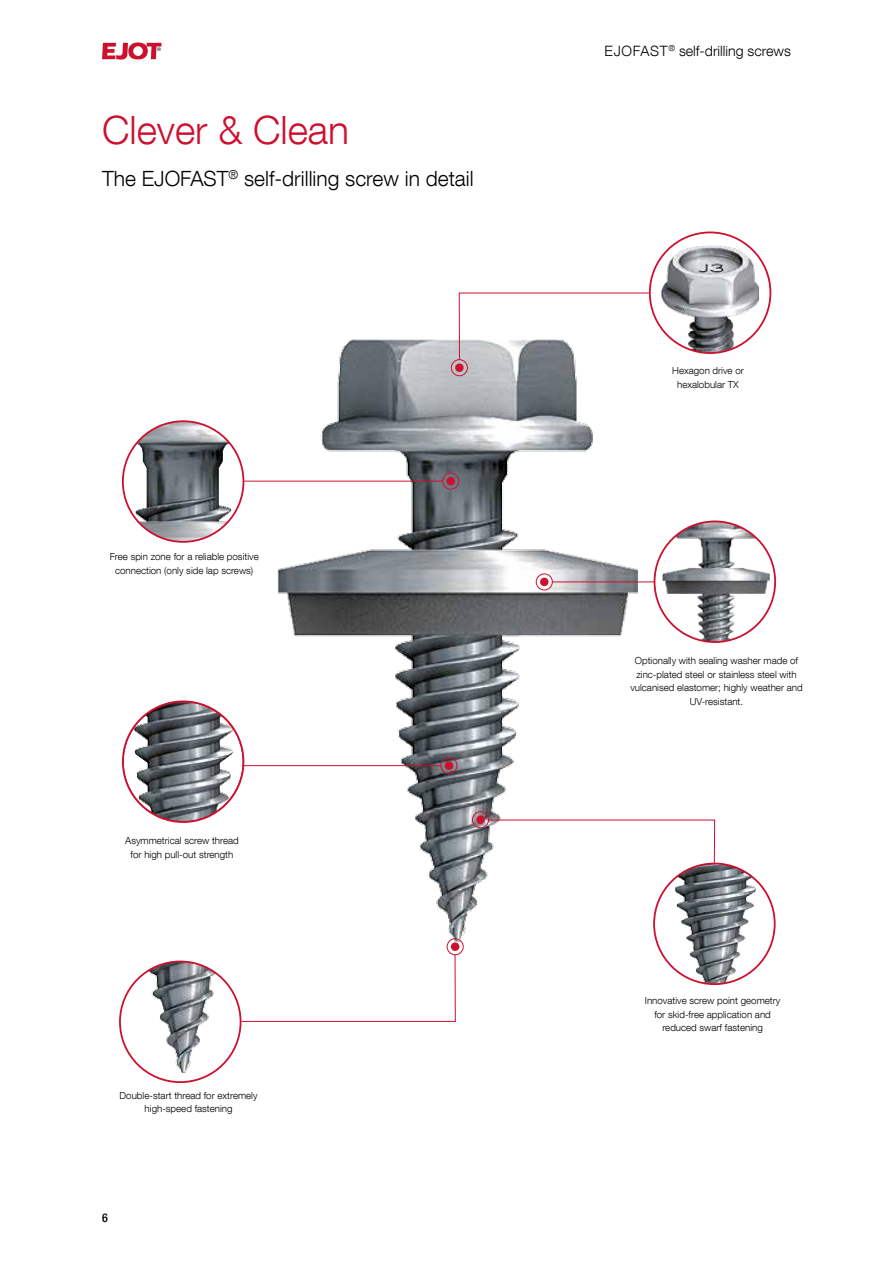
<style>
.page{position:relative;width:893px;height:1263px;background:#fff}
.page>*{position:absolute;margin:0;border:0;box-sizing:border-box;transform-origin:0 0}
.t1{font:300 39px "Helvetica Neue LT Com";color:#cd102e}
.t2{font:300 21px "Helvetica Neue LT Com";color:#000}
.t3{font:300 14.25px "Helvetica Neue LT Com";color:#000}
.t4{font:500 condensed 12px "Helvetica Neue LT Com";color:#000}
.t5{font:300 9.75px/13.5px "Helvetica Neue LT Com";color:#000;text-align:center}
</style>
<div class="page">
<svg style="left:102px;top:42px;width:60px;height:18px"></svg>
<img style="left:277px;top:340px;width:361px;height:602px">
<hr style="left:244px;top:481px;width:198px;height:1px;background:#cd102e">
<div style="left:442px;top:473px;width:17px;height:17px;border:1px solid #cd102e;border-radius:50%"></div>
<div style="left:446px;top:477px;width:9px;height:8px;background:#cd102e;border-radius:50%"></div>
<div style="left:472px;top:811px;width:17px;height:17px;border:1px solid #cd102e;border-radius:50%"></div>
<div style="left:476px;top:815px;width:9px;height:9px;background:#cd102e;border-radius:50%"></div>
<img style="left:661px;top:245px;width:98px;height:108px">
<img style="left:123px;top:421px;width:120px;height:121px;border-radius:60px">
<div style="left:122px;top:420px;width:122px;height:123px;border:2px solid #cd102e;border-radius:50%"></div>
<img style="left:120px;top:963px;width:121px;height:110px">
<div style="left:119px;top:960px;width:122px;height:123px;border:2px solid #cd102e;border-radius:50%"></div>
<div style="left:447px;top:938px;width:17px;height:17px;border:1px solid #cd102e;border-radius:50%"></div>
<div style="left:451px;top:942px;width:8px;height:9px;background:#cd102e;border-radius:50%"></div>
<svg style="left:241px;top:954px;width:215px;height:68px"></svg>
<svg style="left:123px;top:703px;width:120px;height:119px"></svg>
<div style="left:122px;top:700px;width:122px;height:123px;border:2px solid #cd102e;border-radius:50%"></div>
<img style="left:654px;top:863px;width:121px;height:121px;border-radius:60px">
<svg style="left:488px;top:819px;width:227px;height:46px"></svg>
<div style="left:451px;top:359px;width:17px;height:17px;border:1px solid #cd102e;border-radius:50%"></div>
<div style="left:455px;top:363px;width:9px;height:9px;background:#cd102e;border-radius:50%"></div>
<svg style="left:458px;top:292px;width:192px;height:68px"></svg>
<img style="left:662px;top:523px;width:108px;height:119px">
<div style="left:654px;top:520px;width:122px;height:123px;border:2px solid #cd102e;border-radius:50%"></div>
<hr style="left:553px;top:581px;width:102px;height:1px;background:#cd102e">
<div style="left:536px;top:573px;width:17px;height:17px;border:1px solid #cd102e;border-radius:50%"></div>
<div style="left:540px;top:578px;width:9px;height:8px;background:#cd102e;border-radius:50%"></div>
<hr style="left:243px;top:765px;width:197px;height:1px;background:#cd102e">
<div style="left:440px;top:757px;width:17px;height:17px;border:1px solid #cd102e;border-radius:50%"></div>
<div style="left:445px;top:761px;width:8px;height:9px;background:#cd102e;border-radius:50%"></div>
<h1 class="t1" style="left:102px;top:106px;width:249px">Clever &amp; Clean</h1>
<h2 class="t2" style="left:102px;top:166px;width:373px">The EJOFAST<sup>®</sup> self-drilling screw in detail</h2>
<p class="t5" style="left:110px;top:550px;width:151px">Free spin zone for a reliable positive connection (only side lap screws)</p>
<p class="t5" style="left:125px;top:834px;width:115px">Asymmetrical screw thread for high pull-out strength</p>
<p class="t5" style="left:120px;top:1088px;width:139px">Double-start thread for extremely high-speed fastening</p>
<p class="t4" style="left:102px;top:1211px;width:7px">6</p>
<h3 class="t3" style="left:605px;top:42px;width:188px">EJOFAST<sup>®</sup> self-drilling screws</h3>
<p class="t5" style="left:672px;top:364px;width:73px">Hexagon drive or hexalobular TX</p>
<p class="t5" style="left:630px;top:654px;width:174px">Optionally with sealing washer made of zinc-plated steel or stainless steel with vulcanised elastomer; highly weather and UV-resistant.</p>
<p class="t5" style="left:645px;top:994px;width:137px">Innovative screw point geometry for skid-free application and reduced swarf fastening</p>
</div>
